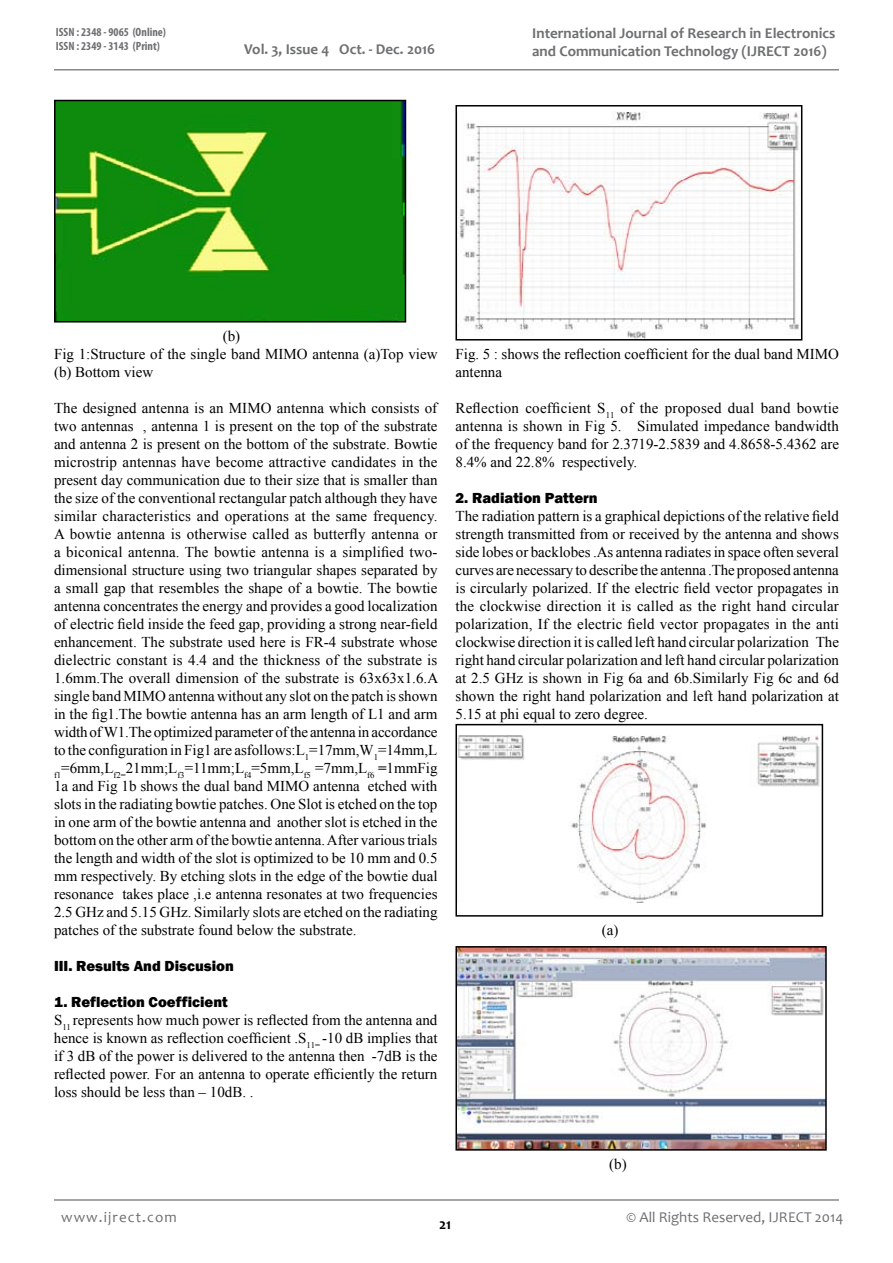
<style>
.page{position:relative;width:893px;height:1263px;background:#fff}
.page>*{position:absolute;margin:0;border:0;box-sizing:border-box;transform-origin:0 0}
.t1{font:15px/18px "Times New Roman";color:#000;text-align:justify}
.t2{font:700 15px/18px "Candara";color:#6d6f71}
.t3{font:800 15px "Franklin Gothic";color:#000}
.t4{font:15px "Candara";color:#6d6f71}
.t5{font:15px "Candara";letter-spacing:.075em;color:#6d6f71}
.t6{font:700 15px "Candara";color:#000}
.t7{font:700 condensed 12px/14.4px "Myriad Pro";color:#6d6f71}
.s1{font-weight:700}
</style>
<div class="page">
<hr style="left:54px;top:69px;width:785px;height:2px;background:#86888b">
<hr style="left:54px;top:1199px;width:785px;height:2px;background:#86888b">
<img style="left:57px;top:103px;width:346px;height:216px">
<div style="left:54px;top:100px;width:352px;height:222px;border:2px solid #000"></div>
<img style="left:458px;top:112px;width:341px;height:225px">
<div style="left:455px;top:105px;width:347px;height:235px;border:2px solid #000"></div>
<img style="left:458px;top:735px;width:362px;height:168px">
<div style="left:455px;top:724px;width:368px;height:193px;border:2px solid #000"></div>
<img style="left:458px;top:949px;width:366px;height:199px">
<div style="left:455px;top:946px;width:372px;height:205px;border:2px solid #000"></div>
<p class="t7" style="left:56px;top:25px;width:112px">ISSN : 2348 - 9065 (Online)<br>ISSN : 2349 - 3143 (Print)</p>
<p class="t2" style="left:244px;top:40px;width:193px">Vol. 3, Issue 4 Oct. - Dec. 2016</p>
<p class="t2" style="left:532px;top:24px;width:305px">International Journal of Research in Electronics and Communication Technology (IJRECT 2016)</p>
<p class="t1" style="left:54px;top:326px;width:385px;text-align:left;text-indent:169px">(b)<br>Fig 1:Structure of the single band MIMO antenna (a)Top view (b) Bottom view</p>
<p class="t1" style="left:54px;top:398px;width:386px">The designed antenna is an MIMO antenna which consists of two antennas , antenna 1 is present on the top of the substrate and antenna 2 is present on the bottom of the substrate. Bowtie microstrip antennas have become attractive candidates in the present day communication due to their size that is smaller than the size of the conventional rectangular patch although they have similar characteristics and operations at the same frequency.<br>A bowtie antenna is otherwise called as butterfly antenna or a biconical antenna. The bowtie antenna is a simplified two&shy;dimensional structure using two triangular shapes separated by a small gap that resembles the shape of a bowtie. The bowtie antenna concentrates the energy and provides a good localization of electric field inside the feed gap, providing a strong near-field enhancement. The substrate used here is FR-4 substrate whose dielectric constant is 4.4 and the thickness of the substrate is 1.6mm.The overall dimension of the substrate is 63x63x1.6.A single band MIMO antenna without any slot on the patch is shown in the fig1.The bowtie antenna has an arm length of L1 and arm width of W1.The optimized parameter of the antenna in accordance to the configuration in Fig1 are asfollows:L<sub>1</sub>=17mm,W<sub>1</sub>=14mm,L <sub>f1</sub>=6mm,L<sub>f2=</sub>21mm;L<sub>f3</sub>=11mm;L<sub>f4</sub>=5mm,L<sub>f5</sub> =7mm,L<sub>f6</sub> <span class="s1">=</span>1mmFig 1a and Fig 1b shows the dual band MIMO antenna etched with slots in the radiating bowtie patches. One Slot is etched on the top in one arm of the bowtie antenna and another slot is etched in the bottom on the other arm of the bowtie antenna. After various trials the length and width of the slot is optimized to be 10 mm and 0.5 mm respectively. By etching slots in the edge of the bowtie dual resonance takes place ,i.e antenna resonates at two frequencies 2.5 GHz and 5.15 GHz. Similarly slots are etched on the radiating patches of the substrate found below the substrate.</p>
<p class="t3" style="left:54px;top:956px;width:181px">III. Results And Discusion</p>
<p class="t3" style="left:54px;top:992px;width:175px">1. Reflection Coefficient</p>
<p class="t1" style="left:54px;top:1010px;width:385px">S<sub>11</sub> represents how much power is reflected from the antenna and hence is known as reflection coefficient .S<sub>11=</sub> -10 dB implies that if 3 dB of the power is delivered to the antenna then -7dB is the reflected power. For an antenna to operate efficiently the return loss should be less than – 10dB. .</p>
<p class="t1" style="left:455px;top:344px;width:385px">Fig. 5 : shows the reflection coefficient for the dual band MIMO antenna</p>
<p class="t1" style="left:455px;top:398px;width:385px">Reflection coefficient S<sub>11</sub> of the proposed dual band bowtie antenna is shown in Fig 5. Simulated impedance bandwidth of the frequency band for 2.3719-2.5839 and 4.8658-5.4362 are 8.4% and 22.8% respectively.</p>
<p class="t3" style="left:455px;top:488px;width:144px">2. Radiation Pattern</p>
<p class="t1" style="left:455px;top:506px;width:385px">The radiation pattern is a graphical depictions of the relative field strength transmitted from or received by the antenna and shows side lobes or backlobes .As antenna radiates in space often several curves are necessary to describe the antenna .The proposed antenna is circularly polarized. If the electric field vector propagates in the clockwise direction it is called as the right hand circular polarization, If the electric field vector propagates in the anti clockwise direction it is called left hand circular polarization The right hand circular polarization and left hand circular polarization at 2.5 GHz is shown in Fig 6a and 6b.Similarly Fig 6c and 6d shown the right hand polarization and left hand polarization at 5.15 at phi equal to zero degree.</p>
<p class="t1" style="left:602px;top:920px;width:18px">(a)</p>
<p class="t1" style="left:609px;top:1154px;width:19px">(b)</p>
<p class="t5" style="left:61px;top:1207px;width:117px">www.ijrect.com</p>
<p class="t6" style="left:439px;top:1214px;width:14px">21</p>
<p class="t4" style="left:627px;top:1207px;width:218px">© All Rights Reserved, IJRECT 2014</p>
</div>
